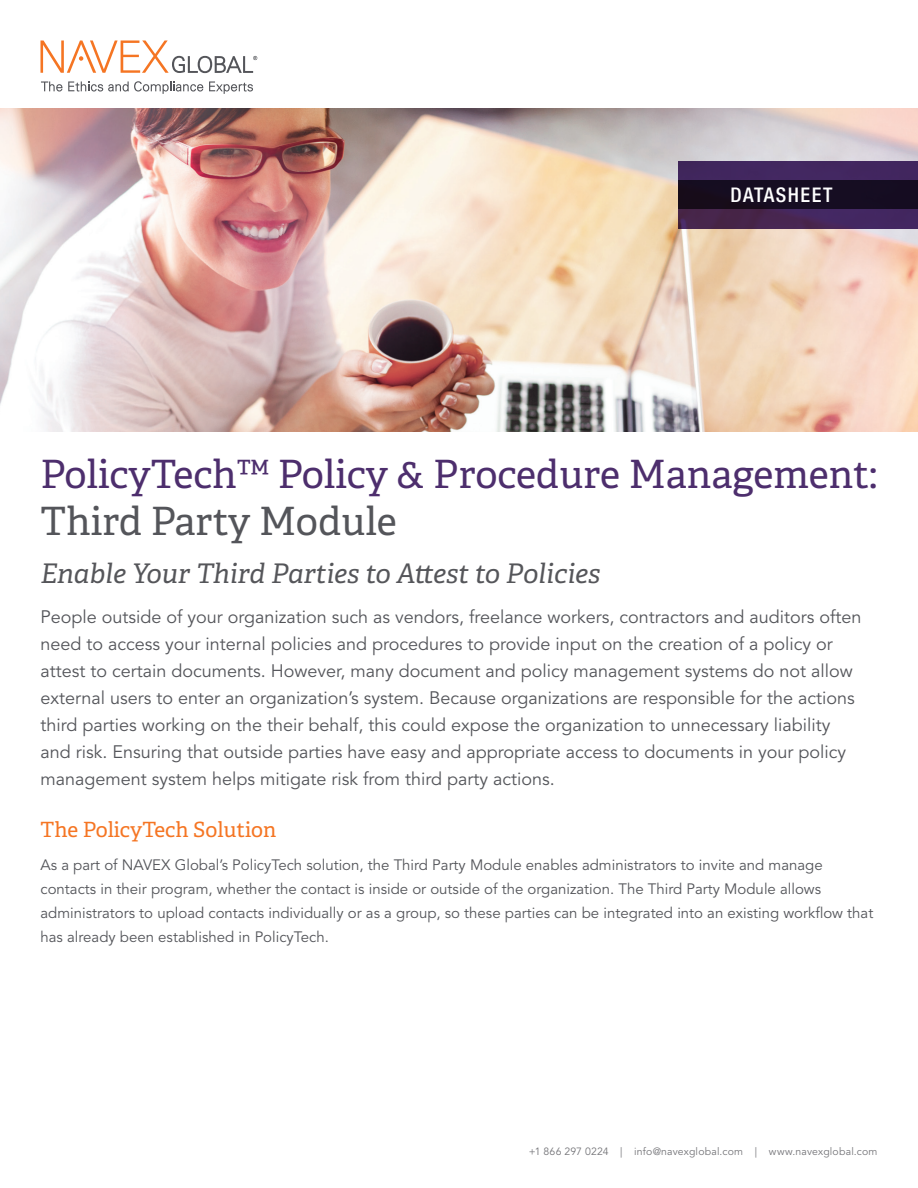
<style>
.page{position:relative;width:918px;height:1188px;background:#fff}
.page>*{position:absolute;margin:0;border:0;box-sizing:border-box;transform-origin:0 0}
.H1-Orange{font:39px/46.8px "Adelle PE";color:#4d2e6d}
.H2-Orange-Italic{font:italic 27px "Adelle PE";color:#55565a}
.Page_H3{font:21px "Adelle PE";color:#f57523}
.t1{font:500 condensed 20.25px "Helvetica Neue LT Std";letter-spacing:.075em;color:#fff}
.Intro_text{font:18px/27px "Avenir LT Std";color:#54555a}
.Body_Content{font:15px/24px "Avenir LT Std";color:#54555a}
.Footer_Body_Right{font:10.5px "Avenir LT Std";letter-spacing:.015em;color:#747478}
.s1{color:#54555a}
</style>
<div class="page">
<img style="left:0;top:108px;width:918px;height:324px">
<svg style="left:678px;top:161px;width:240px;height:68px;background:#422558"></svg>
<div style="left:678px;top:181px;width:240px;height:28px;background:#160d22"></div>
<svg style="left:41px;top:81px;width:162px;height:13px"></svg>
<svg style="left:209px;top:81px;width:44px;height:13px"></svg>
<svg style="left:40px;top:40px;width:217px;height:33px"></svg>
<p class="t1" style="left:730px;top:183px;width:104px">DATASHEET</p>
<p class="H1-Orange" style="left:40px;top:449px;width:838px">PolicyTech™ Policy &amp; Procedure Management:<br><span class="s1">Third Party Module</span></p>
<p class="H2-Orange-Italic" style="left:40px;top:553px;width:561px">Enable Your Third Parties to Attest to Policies</p>
<p class="Intro_text" style="left:40px;top:604px;width:822px">People outside of your organization such as vendors, freelance workers, contractors and auditors often need to access your internal policies and procedures to provide input on the creation of a policy or attest to certain documents. However, many document and policy management systems do not allow external users to enter an organization’s system. Because organizations are responsible for the actions third parties working on the their behalf, this could expose the organization to unnecessary liability and risk. Ensuring that outside parties have easy and appropriate access to documents in your policy management system helps mitigate risk from third party actions.</p>
<p class="Page_H3" style="left:40px;top:815px;width:237px">The PolicyTech Solution</p>
<p class="Body_Content" style="left:40px;top:854px;width:834px">As a part of NAVEX Global’s PolicyTech solution, the Third Party Module enables administrators to invite and manage contacts in their program, whether the contact is inside or outside of the organization. The Third Party Module allows administrators to upload contacts individually or as a group, so these parties can be integrated into an existing workflow that has already been established in PolicyTech.</p>
<p class="Footer_Body_Right" style="left:529px;top:1146px;width:350px">+1 866 297 0224 | info@navexglobal.com | www.navexglobal.com</p>
</div>
